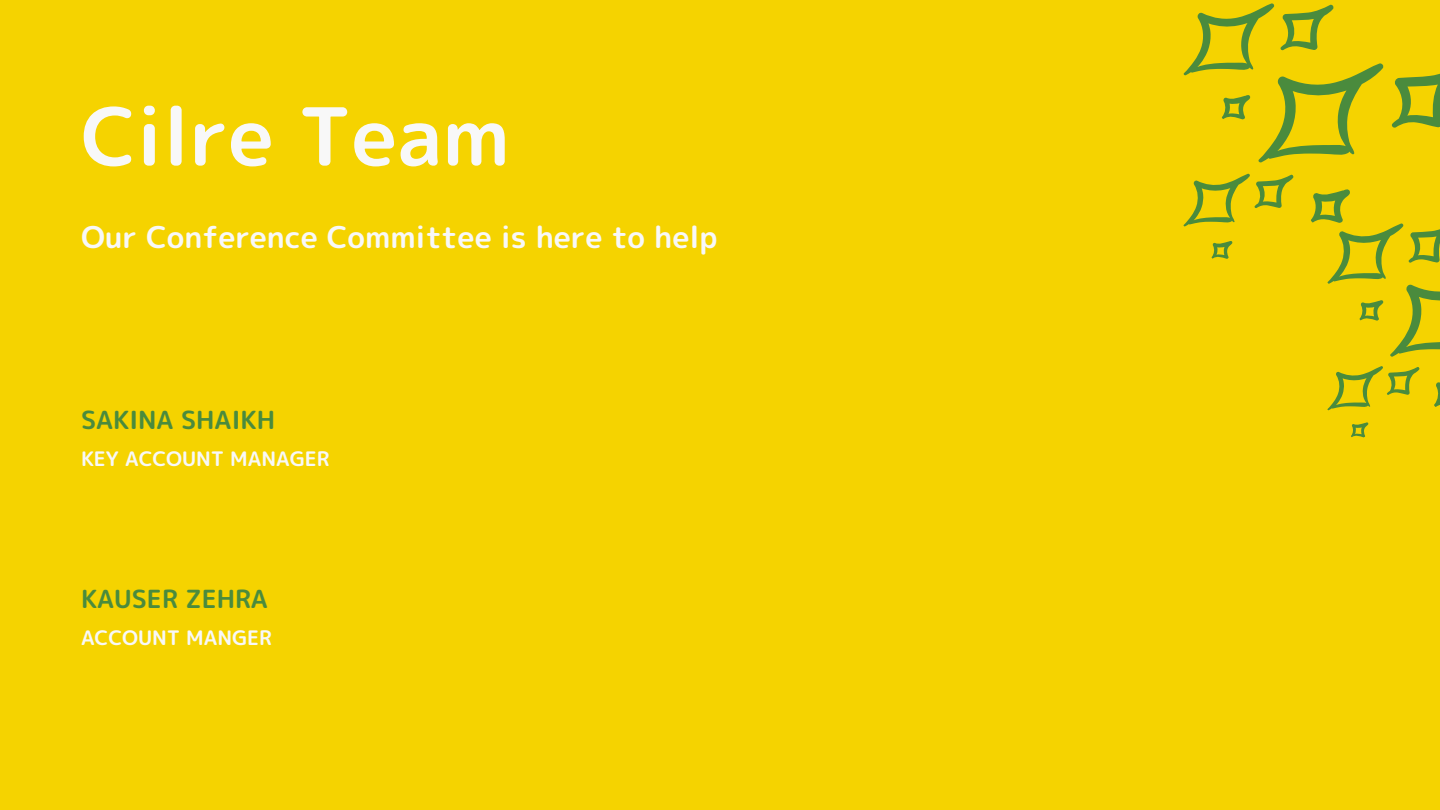
<style>
.page{position:relative;width:1440px;height:810px;background:#f5d300}
.page>*{position:absolute;margin:0;border:0;box-sizing:border-box;transform-origin:0 0}
.t1{font:80px "rounded mplus 1 p bold";color:#f8f8f8}
.t2{font:30px "rounded mplus 1 p bold";color:#f8f8f8}
.t3{font:25px "rounded mplus 1 p bold";color:#4a8b3d}
.t4{font:20px "rounded mplus 1 p bold";color:#f8f8f8}
</style>
<div class="page">
<svg style="left:1183px;top:3px;width:257px;height:435px"></svg>
<p class="t1" style="left:81px;top:80px;width:430px">Cilre Team</p>
<p class="t2" style="left:81px;top:216px;width:638px">Our Conference Committee is here to help</p>
<p class="t3" style="left:81px;top:402px;width:196px">SAKINA SHAIKH</p>
<p class="t4" style="left:81px;top:445px;width:250px">KEY ACCOUNT MANAGER</p>
<p class="t3" style="left:81px;top:581px;width:188px">KAUSER ZEHRA</p>
<p class="t4" style="left:81px;top:623px;width:192px">ACCOUNT MANGER</p>
</div>
